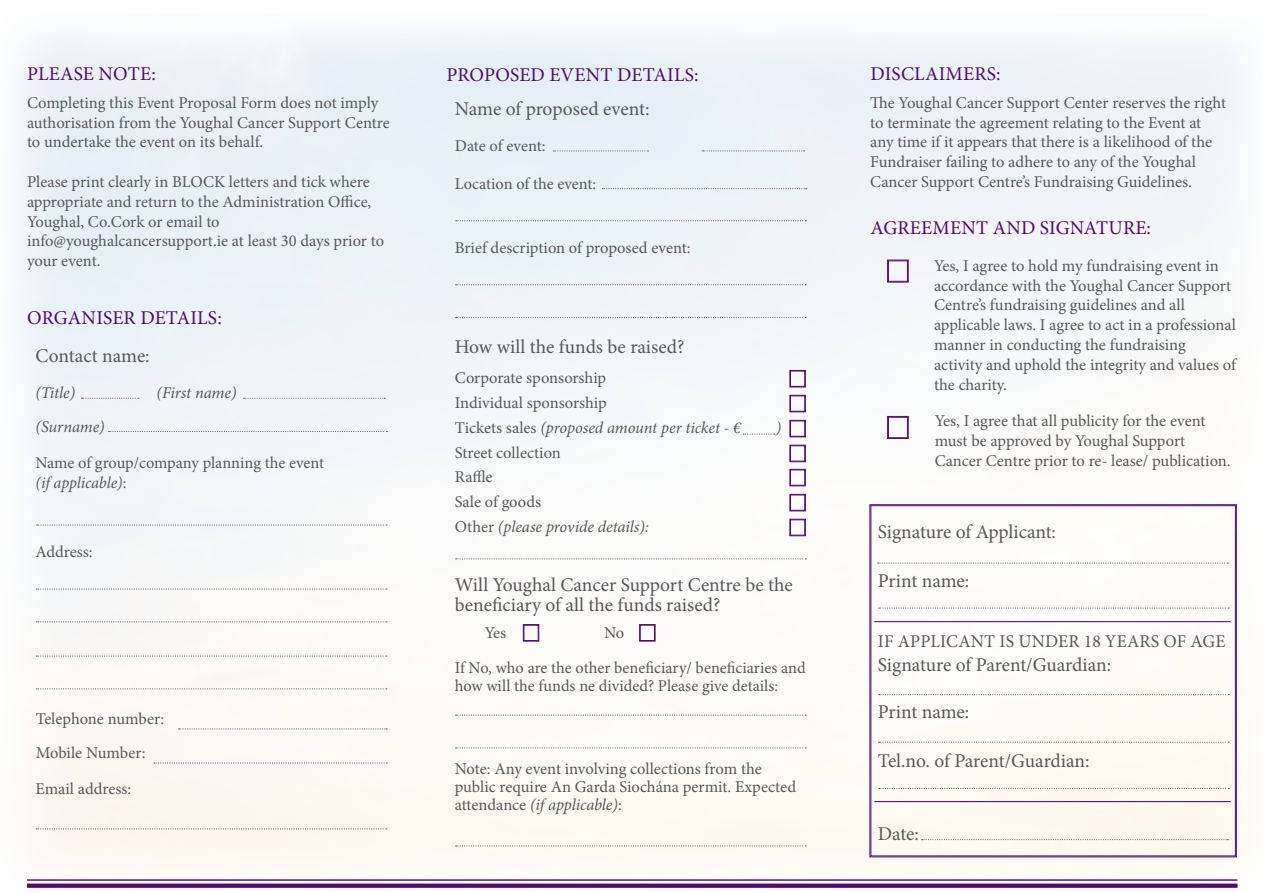
<style>
.page{position:relative;width:1263px;height:893px;background:#fff}
.page>*{position:absolute;margin:0;border:0;box-sizing:border-box;transform-origin:0 0}
.t1{font:19.5px/19.5px "Minion Pro";letter-spacing:-.005em;color:#57585a}
.t2{font:19.5px "Minion Pro";letter-spacing:.01em;color:#510b6e}
.t3{font:18px "Minion Pro";letter-spacing:.01em;color:#57585a}
.t4{font:16.5px/19.8px "Minion Pro";color:#57585a}
.t5{font:italic 16.5px "Minion Pro";letter-spacing:-.01em;color:#57585a}
.s1{font-style:normal}
.s2{font-style:italic}
</style>
<div class="page">
<img style="left:18px;top:31px;width:1227px;height:857px">
<svg style="left:789px;top:370px;width:17px;height:17px"></svg>
<div style="left:790px;top:371px;width:15px;height:15px;border:1px solid #510b6e"></div>
<svg style="left:523px;top:624px;width:16px;height:18px"></svg>
<div style="left:524px;top:625px;width:14px;height:16px;border:1px solid #510b6e"></div>
<svg style="left:639px;top:624px;width:16px;height:18px"></svg>
<div style="left:640px;top:625px;width:14px;height:16px;border:1px solid #510b6e"></div>
<svg style="left:789px;top:420px;width:17px;height:17px"></svg>
<div style="left:790px;top:421px;width:15px;height:15px;border:1px solid #510b6e"></div>
<svg style="left:789px;top:494px;width:17px;height:17px"></svg>
<div style="left:790px;top:495px;width:15px;height:15px;border:1px solid #510b6e"></div>
<svg style="left:789px;top:395px;width:17px;height:17px"></svg>
<div style="left:790px;top:396px;width:15px;height:15px;border:1px solid #510b6e"></div>
<svg style="left:789px;top:469px;width:17px;height:17px"></svg>
<div style="left:790px;top:470px;width:15px;height:15px;border:1px solid #510b6e"></div>
<svg style="left:789px;top:445px;width:17px;height:17px"></svg>
<div style="left:790px;top:446px;width:15px;height:15px;border:1px solid #510b6e"></div>
<svg style="left:789px;top:519px;width:17px;height:17px"></svg>
<div style="left:790px;top:520px;width:15px;height:15px;border:1px solid #510b6e"></div>
<svg style="left:82px;top:398px;width:57px;height:1px"></svg>
<svg style="left:109px;top:431px;width:278px;height:1px"></svg>
<svg style="left:244px;top:398px;width:141px;height:1px"></svg>
<svg style="left:37px;top:524px;width:350px;height:2px"></svg>
<svg style="left:36px;top:588px;width:351px;height:2px"></svg>
<svg style="left:36px;top:828px;width:351px;height:1px"></svg>
<svg style="left:36px;top:656px;width:351px;height:1px"></svg>
<svg style="left:36px;top:621px;width:351px;height:1px"></svg>
<svg style="left:36px;top:688px;width:351px;height:1px"></svg>
<svg style="left:179px;top:728px;width:208px;height:1px"></svg>
<svg style="left:154px;top:762px;width:233px;height:1px"></svg>
<svg style="left:553px;top:150px;width:95px;height:1px"></svg>
<svg style="left:602px;top:188px;width:205px;height:1px"></svg>
<svg style="left:703px;top:150px;width:102px;height:1px"></svg>
<svg style="left:456px;top:220px;width:350px;height:1px"></svg>
<svg style="left:456px;top:284px;width:350px;height:1px"></svg>
<svg style="left:456px;top:715px;width:350px;height:1px"></svg>
<svg style="left:456px;top:317px;width:350px;height:1px"></svg>
<svg style="left:456px;top:747px;width:350px;height:1px"></svg>
<svg style="left:456px;top:845px;width:350px;height:1px"></svg>
<svg style="left:743px;top:434px;width:32px;height:1px"></svg>
<svg style="left:456px;top:558px;width:350px;height:1px"></svg>
<hr style="left:27px;top:879px;width:1210px;height:2px;background:#510b6e">
<svg style="left:27px;top:884px;width:1210px;height:4px;background:#571473"></svg>
<svg style="left:869px;top:504px;width:368px;height:354px"></svg>
<svg style="left:887px;top:259px;width:22px;height:24px"></svg>
<svg style="left:887px;top:416px;width:22px;height:23px"></svg>
<div style="left:888px;top:417px;width:19px;height:21px;border:1px solid #510b6e"></div>
<svg style="left:922px;top:839px;width:306px;height:1px"></svg>
<svg style="left:878px;top:563px;width:350px;height:1px"></svg>
<svg style="left:878px;top:608px;width:351px;height:1px"></svg>
<svg style="left:879px;top:694px;width:350px;height:1px"></svg>
<svg style="left:878px;top:742px;width:351px;height:1px"></svg>
<svg style="left:879px;top:788px;width:350px;height:1px"></svg>
<hr style="left:874px;top:621px;width:357px;height:1px;background:#510b6e">
<hr style="left:874px;top:801px;width:357px;height:1px;background:#510b6e">
<p class="t2" style="left:27px;top:60px;width:130px">PLEASE NOTE:</p>
<p class="t4" style="left:27px;top:93px;width:364px">Completing this Event Proposal Form does not imply authorisation from the Youghal Cancer Support Centre to undertake the event on its behalf.</p>
<p class="t4" style="left:27px;top:172px;width:346px;text-align:justify">Please print clearly in BLOCK letters and tick where appropriate and return to the Administration Office, Youghal, Co.Cork or email to</p>
<p class="t4" style="left:27px;top:231px;width:359px">info@youghalcancersupport.ie at least 30 days prior to your event.</p>
<p class="t2" style="left:27px;top:305px;width:196px">ORGANISER DETAILS:</p>
<p class="t1" style="left:35px;top:346px;width:116px">Contact name:</p>
<p class="t5" style="left:35px;top:382px;width:41px">(Title)</p>
<p class="t5" style="left:35px;top:415px;width:71px">(Surname)</p>
<p class="t5" style="left:156px;top:382px;width:81px">(First name)</p>
<p class="t4" style="left:36px;top:453px;width:290px">Name of group/company planning the event</p>
<p class="t5" style="left:36px;top:471px;width:92px">(if applicable)<span class="s1">:</span></p>
<p class="t4" style="left:35px;top:542px;width:59px">Address:</p>
<p class="t4" style="left:36px;top:709px;width:130px">Telephone number:</p>
<p class="t4" style="left:36px;top:743px;width:111px">Mobile Number:</p>
<p class="t4" style="left:35px;top:779px;width:97px">Email address:</p>
<p class="t2" style="left:446px;top:62px;width:254px">PROPOSED EVENT DETAILS:</p>
<p class="t1" style="left:455px;top:99px;width:196px">Name of proposed event:</p>
<p class="t4" style="left:455px;top:136px;width:92px">Date of event:</p>
<p class="t4" style="left:455px;top:174px;width:143px">Location of the event:</p>
<p class="t4" style="left:455px;top:237px;width:237px">Brief description of proposed event:</p>
<p class="t1" style="left:455px;top:337px;width:231px">How will the funds be raised?</p>
<p class="t4" style="left:455px;top:368px;width:153px">Corporate sponsorship</p>
<p class="t4" style="left:455px;top:393px;width:153px">Individual sponsorship</p>
<p class="t5" style="left:455px;top:417px;width:288px"><span class="s1">Tickets sales</span> (proposed amount per ticket - €</p>
<p class="t5" style="left:776px;top:417px;width:7px">)</p>
<p class="t4" style="left:455px;top:443px;width:108px">Street collection</p>
<p class="t4" style="left:455px;top:467px;width:39px">Raffle</p>
<p class="t4" style="left:455px;top:492px;width:88px">Sale of goods</p>
<p class="t5" style="left:455px;top:516px;width:196px"><span class="s1">Other</span> (please provide details):</p>
<p class="t1" style="left:455px;top:575px;width:339px">Will Youghal Cancer Support Centre be the beneficiary of all the funds raised?</p>
<p class="t4" style="left:485px;top:622px;width:23px">Yes</p>
<p class="t4" style="left:604px;top:622px;width:22px">No</p>
<p class="t4" style="left:455px;top:658px;width:352px;line-height:18px">If No, who are the other beneficiary/ beneficiaries and how will the funds ne divided? Please give details:</p>
<p class="t4" style="left:455px;top:759px;width:343px;line-height:18px">Note: Any event involving collections from the public require An Garda Siochána permit. Expected attendance <span class="s2">(if applicable)</span>:</p>
<p class="t2" style="left:870px;top:60px;width:132px">DISCLAIMERS:</p>
<p class="t4" style="left:870px;top:93px;width:357px">The Youghal Cancer Support Center reserves the right to terminate the agreement relating to the Event at any time if it appears that there is a likelihood of the Fundraiser failing to adhere to any of the Youghal Cancer Support Centre’s Fundraising Guidelines.</p>
<p class="t2" style="left:870px;top:215px;width:282px">AGREEMENT AND SIGNATURE:</p>
<p class="t4" style="left:934px;top:256px;width:303px">Yes, I agree to hold my fundraising event in accordance with the Youghal Cancer Support Centre’s fundraising guidelines and all applicable laws. I agree to act in a professional manner in conducting the fundraising activity and uphold the integrity and values of the charity.</p>
<p class="t4" style="left:935px;top:411px;width:297px">Yes, I agree that all publicity for the event must be approved by Youghal Support<br>Cancer Centre prior to re- lease/ publication.</p>
<p class="t1" style="left:878px;top:522px;width:180px">Signature of Applicant:</p>
<p class="t1" style="left:878px;top:571px;width:93px">Print name:</p>
<p class="t3" style="left:878px;top:630px;width:349px">IF APPLICANT IS UNDER 18 YEARS OF AGE</p>
<p class="t1" style="left:878px;top:655px;width:235px">Signature of Parent/Guardian:</p>
<p class="t1" style="left:878px;top:702px;width:93px">Print name:</p>
<p class="t1" style="left:878px;top:751px;width:213px">Tel.no. of Parent/Guardian:</p>
<p class="t1" style="left:878px;top:824px;width:43px">Date:</p>
</div>
